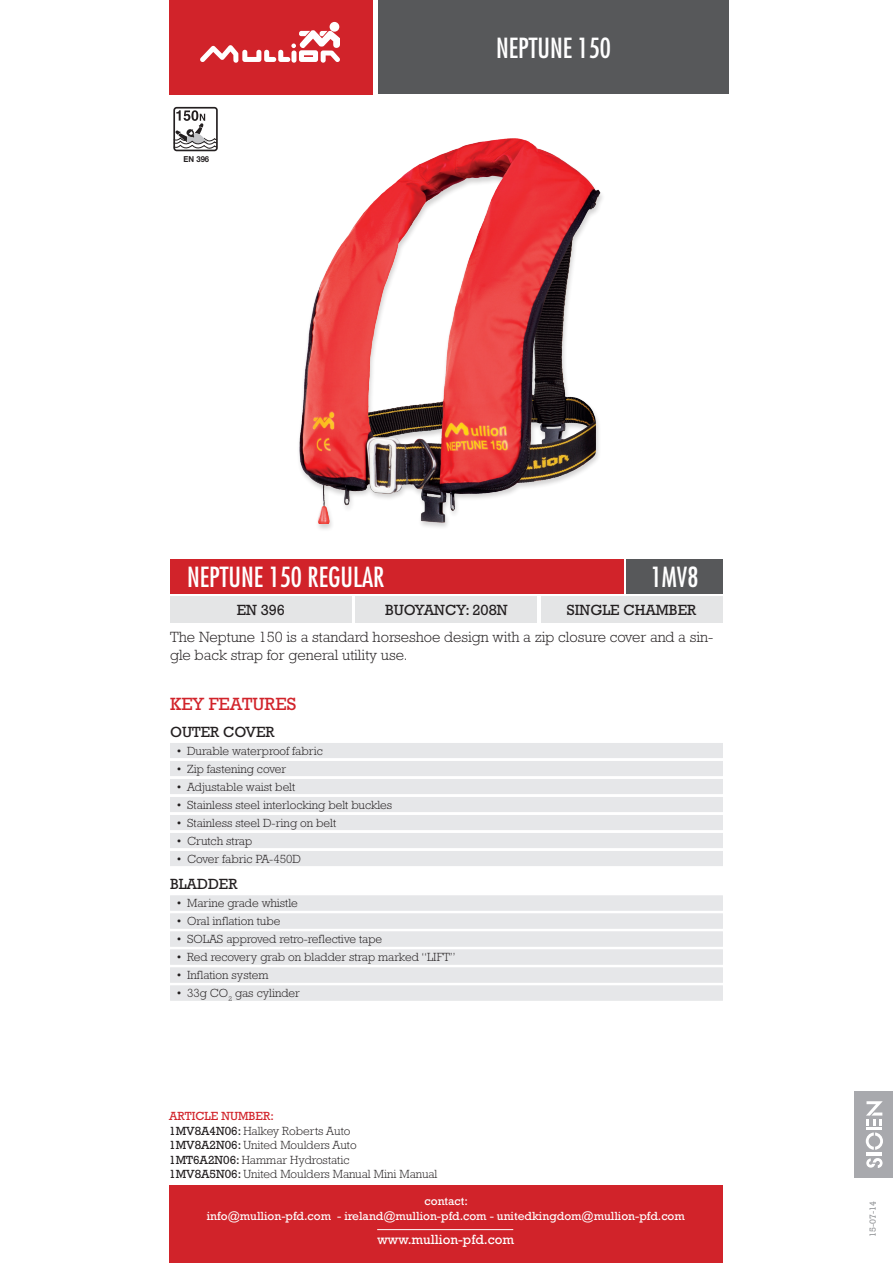
<style>
.page{position:relative;width:893px;height:1263px;background:#fff}
.page>*{position:absolute;margin:0;border:0;box-sizing:border-box;transform-origin:0 0}
.t1{font:condensed 27px "Futura Std";color:#fff}
.t2{font:18px "Rockwell Std";color:#d1232a}
.t3{font:300 15px/18px "Rockwell Std";color:#231f20}
.t4{font:15px "Rockwell Std";color:#231f20}
.t5{font:13.5px "Rockwell Std";color:#fff}
.t6{font:300 12px/14.4px "Rockwell Std";color:#231f20}
.t7{font:12px/15px "Rockwell Std";color:#fff;text-align:center}
.t8{font:9px "Rockwell Std";color:#95979a}
.t9{font:700 8.25px "Helvetica Neue LT Std";color:#231f20;scale:.94 1}
.s1{font-weight:400;color:#d1232a}
.s2{font-weight:400}
</style>
<div class="page">
<div style="left:169px;top:0;width:204px;height:94px;background:#d1232a"></div>
<div style="left:378px;top:0;width:351px;height:94px;background:#57585a"></div>
<div style="left:169px;top:1185px;width:554px;height:78px;background:#d1232a"></div>
<div style="left:854px;top:1091px;width:39px;height:87px;background:#a8a9ad"></div>
<div style="left:330px;top:22px;width:9px;height:10px;background:#fff;border-radius:50%"></div>
<svg style="left:200px;top:30px;width:140px;height:33px"></svg>
<svg style="left:866px;top:1158px;width:16px;height:10px"></svg>
<svg style="left:866px;top:1132px;width:17px;height:18px"></svg>
<hr style="left:866px;top:1152px;width:16px;height:3px;background:#fff">
<hr style="left:866px;top:1127px;width:16px;height:3px;background:#fff">
<svg style="left:866px;top:1101px;width:17px;height:25px"></svg>
<hr style="left:377px;top:1229px;width:136px;height:1px;background:#fff">
<div style="left:170px;top:743px;width:553px;height:15px;background:#e6e7e9"></div>
<div style="left:170px;top:761px;width:553px;height:15px;background:#e6e7e9"></div>
<div style="left:170px;top:779px;width:553px;height:15px;background:#e6e7e9"></div>
<div style="left:170px;top:797px;width:553px;height:15px;background:#e6e7e9"></div>
<div style="left:170px;top:815px;width:553px;height:15px;background:#e6e7e9"></div>
<div style="left:170px;top:833px;width:553px;height:15px;background:#e6e7e9"></div>
<div style="left:170px;top:851px;width:553px;height:15px;background:#e6e7e9"></div>
<div style="left:170px;top:895px;width:553px;height:15px;background:#e6e7e9"></div>
<div style="left:170px;top:913px;width:553px;height:15px;background:#e6e7e9"></div>
<div style="left:170px;top:931px;width:553px;height:15px;background:#e6e7e9"></div>
<div style="left:170px;top:949px;width:553px;height:15px;background:#e6e7e9"></div>
<div style="left:170px;top:967px;width:553px;height:15px;background:#e6e7e9"></div>
<div style="left:170px;top:985px;width:553px;height:15px;background:#e6e7e9"></div>
<div style="left:170px;top:559px;width:453px;height:34px;background:#d1232a"></div>
<div style="left:626px;top:559px;width:97px;height:34px;background:#57585a"></div>
<div style="left:170px;top:597px;width:182px;height:26px;background:#e4e5e6"></div>
<div style="left:356px;top:597px;width:181px;height:26px;background:#e4e5e6"></div>
<div style="left:541px;top:597px;width:181px;height:26px;background:#e4e5e6"></div>
<div style="left:173px;top:107px;width:45px;height:44px;border:2px solid #231f20;border-radius:3px"></div>
<svg style="left:173px;top:110px;width:44px;height:41px"></svg>
<img style="left:299px;top:138px;width:303px;height:386px">
<p class="t9" style="left:184px;top:154px;width:29px">EN 396</p>
<h1 class="t1" style="left:496px;top:32px;width:116px">NEPTUNE 150</h1>
<h1 class="t1" style="left:187px;top:561px;width:199px">NEPTUNE 150 REGULAR</h1>
<h1 class="t1" style="left:651px;top:561px;width:49px">1MV8</h1>
<p class="t4" style="left:237px;top:601px;width:50px">EN 396</p>
<p class="t4" style="left:385px;top:601px;width:124px">BUOYANCY: 208N</p>
<p class="t4" style="left:567px;top:601px;width:131px">SINGLE CHAMBER</p>
<p class="t3" style="left:170px;top:628px;width:545px">The Neptune 150 is a standard horseshoe design with a zip closure cover and a sin&shy;gle back strap for general utility use.</p>
<h2 class="t2" style="left:170px;top:693px;width:128px">KEY FEATURES</h2>
<p class="t4" style="left:170px;top:723px;width:106px">OUTER COVER</p>
<p class="t6" style="left:176px;top:743px;width:148px">• Durable waterproof fabric</p>
<p class="t6" style="left:176px;top:761px;width:112px">• Zip fastening cover</p>
<p class="t6" style="left:176px;top:779px;width:121px">• Adjustable waist belt</p>
<p class="t6" style="left:176px;top:797px;width:218px">• Stainless steel interlocking belt buckles</p>
<p class="t6" style="left:176px;top:815px;width:162px">• Stainless steel D-ring on belt</p>
<p class="t6" style="left:176px;top:833px;width:78px">• Crutch strap</p>
<p class="t6" style="left:176px;top:851px;width:126px">• Cover fabric PA-450D</p>
<p class="t4" style="left:170px;top:875px;width:69px">BLADDER</p>
<p class="t6" style="left:176px;top:896px;width:123px">• Marine grade whistle</p>
<p class="t6" style="left:176px;top:914px;width:106px">• Oral inflation tube</p>
<p class="t6" style="left:176px;top:932px;width:208px">• SOLAS approved retro-reflective tape</p>
<p class="t6" style="left:176px;top:950px;width:281px">• Red recovery grab on bladder strap marked “LIFT”</p>
<p class="t6" style="left:176px;top:968px;width:94px">• Inflation system</p>
<p class="t6" style="left:176px;top:986px;width:125px">• 33g CO<sub>2</sub> gas cylinder</p>
<p class="t6" style="left:169px;top:1109px;width:270px"><span class="s1">ARTICLE NUMBER:<br></span><span class="s2">1MV8A4N06:</span> Halkey Roberts Auto<br><span class="s2">1MV8A2N06:</span> United Moulders Auto<br><span class="s2">1MT6A2N06:</span> Hammar Hydrostatic<br><span class="s2">1MV8A5N06:</span> United Moulders Manual Mini Manual</p>
<p class="t7" style="left:207px;top:1193px;width:480px">contact:<br>info@mullion-pfd.com - ireland@mullion-pfd.com - unitedkingdom@mullion-pfd.com</p>
<p class="t5" style="left:377px;top:1231px;width:138px">www.mullion-pfd.com</p>
<p class="t8" style="left:867px;top:1236px;width:37px;rotate:-90deg">15-07-14</p>
</div>
